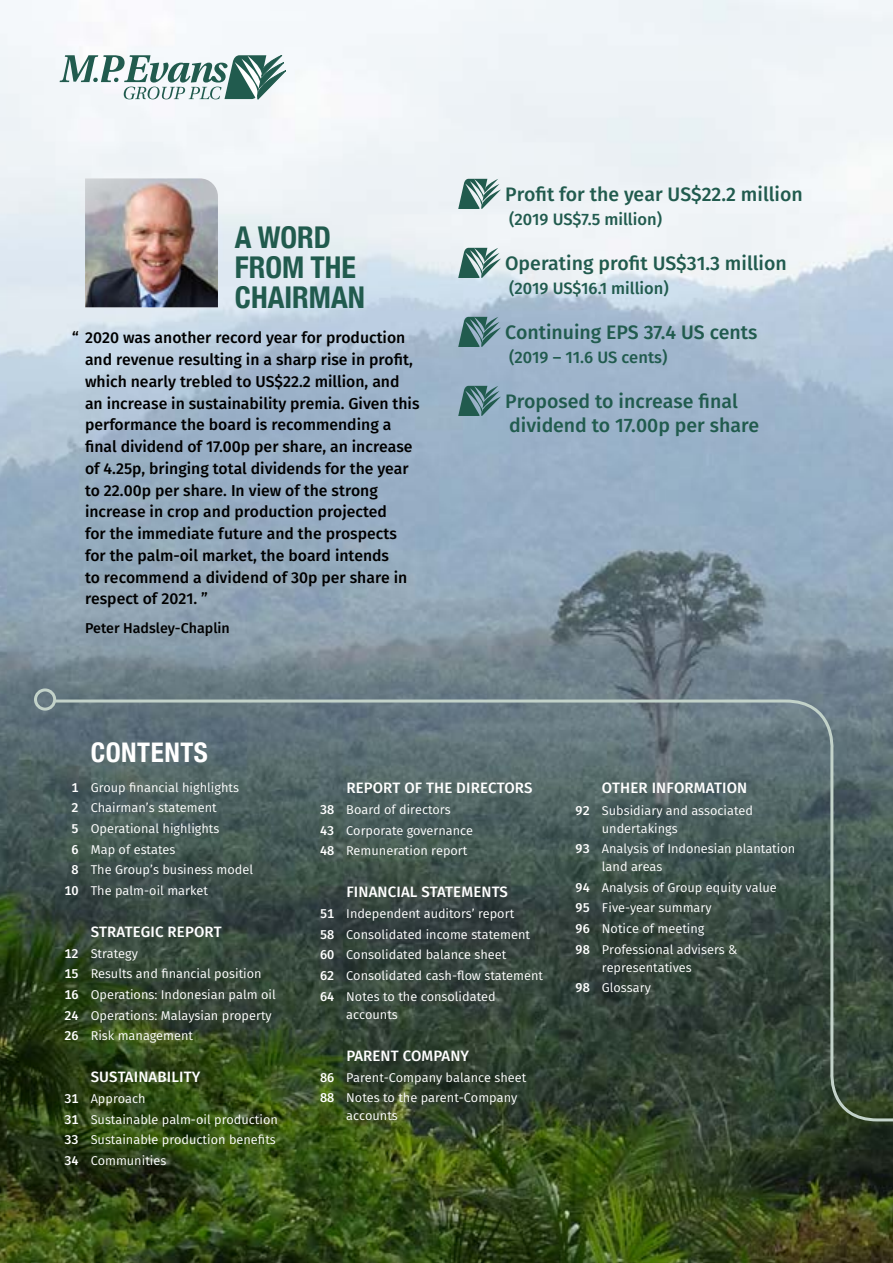
<style>
.page{position:relative;width:893px;height:1263px;background:#fff}
.page>*{position:absolute;margin:0;border:0;box-sizing:border-box;transform-origin:0 0}
.t1{font:700 condensed 30px/30px "Helvetica Neue";color:#215b4e}
.t2{font:700 condensed 27px "Helvetica Neue";letter-spacing:.02em;color:#fff}
.t3{font:500 19.5px/24px "Fira Sans";color:#215b4e}
.t4{font:500 16.5px "Fira Sans";color:#215b4e}
.t5{font:500 15.75px/21.8px "Fira Sans";color:#000}
.t6{font:500 15px "Fira Sans";letter-spacing:.01em;color:#fff}
.t7{font:500 14.25px "Fira Sans";color:#000}
.t8{font:12.75px/20.5px "Fira Sans";color:#fff}
.s1{font-weight:500}
</style>
<div class="page">
<img style="left:0;top:0;width:893px;height:1263px">
<div style="left:34px;top:688px;width:22px;height:23px;border:3px solid #c2d2c9;border-radius:50%"></div>
<svg style="left:52px;top:698px;width:841px;height:425px;background:#42544b"></svg>
<svg style="left:458px;top:179px;width:42px;height:30px"></svg>
<svg style="left:458px;top:248px;width:42px;height:30px"></svg>
<svg style="left:458px;top:317px;width:42px;height:30px"></svg>
<svg style="left:458px;top:386px;width:42px;height:30px"></svg>
<svg style="left:60px;top:55px;width:226px;height:44px"></svg>
<img style="left:85px;top:178px;width:133px;height:129px">
<h1 class="t1" style="left:235px;top:220px;width:131px">A WORD<br>FROM THE<br>CHAIRMAN</h1>
<p class="t5" style="left:85px;top:327px;width:336px;text-indent:-13px">“ 2020 was another record year for production and revenue resulting in a sharp rise in profit, which nearly trebled to US$22.2 million, and an increase in sustainability premia. Given this performance the board is recommending a final dividend of 17.00p per share, an increase of 4.25p, bringing total dividends for the year to 22.00p per share. In view of the strong increase in crop and production projected<br>for the immediate future and the prospects for the palm-oil market, the board intends<br>to recommend a dividend of 30p per share in respect of 2021. ”</p>
<p class="t7" style="left:85px;top:618px;width:146px">Peter Hadsley-Chaplin</p>
<h3 class="t3" style="left:505px;top:182px;width:299px">Profit for the year US$22.2 million</h3>
<p class="t4" style="left:509px;top:208px;width:154px">(2019 US$7.5 million)</p>
<h3 class="t3" style="left:505px;top:251px;width:283px">Operating profit US$31.3 million</h3>
<p class="t4" style="left:509px;top:277px;width:161px">(2019 US$16.1 million)</p>
<h3 class="t3" style="left:505px;top:320px;width:254px">Continuing EPS 37.4 US cents</h3>
<p class="t4" style="left:509px;top:346px;width:160px">(2019 – 11.6 US cents)</p>
<h3 class="t3" style="left:505px;top:389px;width:256px">Proposed to increase final dividend to 17.00p per share</h3>
<h2 class="t2" style="left:91px;top:730px;width:119px">CONTENTS</h2>
<p class="t8" style="left:72px;top:777px;width:169px"><span class="s1">1</span> Group financial highlights</p>
<p class="t8" style="left:72px;top:797px;width:147px"><span class="s1">2</span> Chairman’s statement</p>
<p class="t8" style="left:72px;top:818px;width:149px"><span class="s1">5</span> Operational highlights</p>
<p class="t8" style="left:72px;top:839px;width:105px"><span class="s1">6</span> Map of estates</p>
<p class="t8" style="left:72px;top:859px;width:183px"><span class="s1">8</span> The Group’s business model</p>
<p class="t8" style="left:64px;top:880px;width:145px"><span class="s1">10</span> The palm-oil market</p>
<p class="t6" style="left:91px;top:921px;width:132px">STRATEGIC REPORT</p>
<p class="t8" style="left:64px;top:943px;width:213px"><span class="s1">12</span> Strategy<br><span class="s1">15</span> Results and financial position<br><span class="s1">16</span> Operations: Indonesian palm oil<br><span class="s1">24</span> Operations: Malaysian property<br><span class="s1">26</span> Risk management</p>
<p class="t6" style="left:91px;top:1067px;width:111px">SUSTAINABILITY</p>
<p class="t8" style="left:64px;top:1088px;width:215px"><span class="s1">31</span> Approach<br><span class="s1">31</span> Sustainable palm-oil production<br><span class="s1">33</span> Sustainable production benefits<br><span class="s1">34</span> Communities</p>
<p class="t6" style="left:346px;top:777px;width:188px">REPORT OF THE DIRECTORS</p>
<p class="t8" style="left:320px;top:799px;width:155px"><span class="s1">38</span> Board of directors<br><span class="s1">43</span> Corporate governance<br><span class="s1">48</span> Remuneration report</p>
<p class="t6" style="left:346px;top:882px;width:163px">FINANCIAL STATEMENTS</p>
<p class="t8" style="left:320px;top:903px;width:225px"><span class="s1">51</span> Independent auditors’ report<br><span class="s1">58</span> Consolidated income statement<br><span class="s1">60</span> Consolidated balance sheet<br><span class="s1">62</span> Consolidated cash-flow statement<br><span class="s1">64</span> Notes to the consolidated</p>
<p class="t8" style="left:346px;top:1004px;width:53px">accounts</p>
<p class="t6" style="left:346px;top:1045px;width:124px">PARENT COMPANY</p>
<p class="t8" style="left:320px;top:1067px;width:208px"><span class="s1">86</span> Parent-Company balance sheet<br><span class="s1">88</span> Notes to the parent-Company</p>
<p class="t8" style="left:346px;top:1105px;width:53px">accounts</p>
<p class="t6" style="left:602px;top:777px;width:147px">OTHER INFORMATION</p>
<p class="t8" style="left:602px;top:801px;width:153px;line-height:18px;text-indent:-26px"><span class="s1">92</span> Subsidiary and associated undertakings</p>
<p class="t8" style="left:602px;top:840px;width:195px;line-height:18px;text-indent:-26px"><span class="s1">93</span> Analysis of Indonesian plantation land areas</p>
<p class="t8" style="left:576px;top:877px;width:203px"><span class="s1">94</span> Analysis of Group equity value<br><span class="s1">95</span> Five-year summary<br><span class="s1">96</span> Notice of meeting<br><span class="s1">98</span> Professional advisers &amp;</p>
<p class="t8" style="left:576px;top:957px;width:118px;text-indent:26px">representatives<br><span class="s1">98</span> Glossary</p>
</div>
